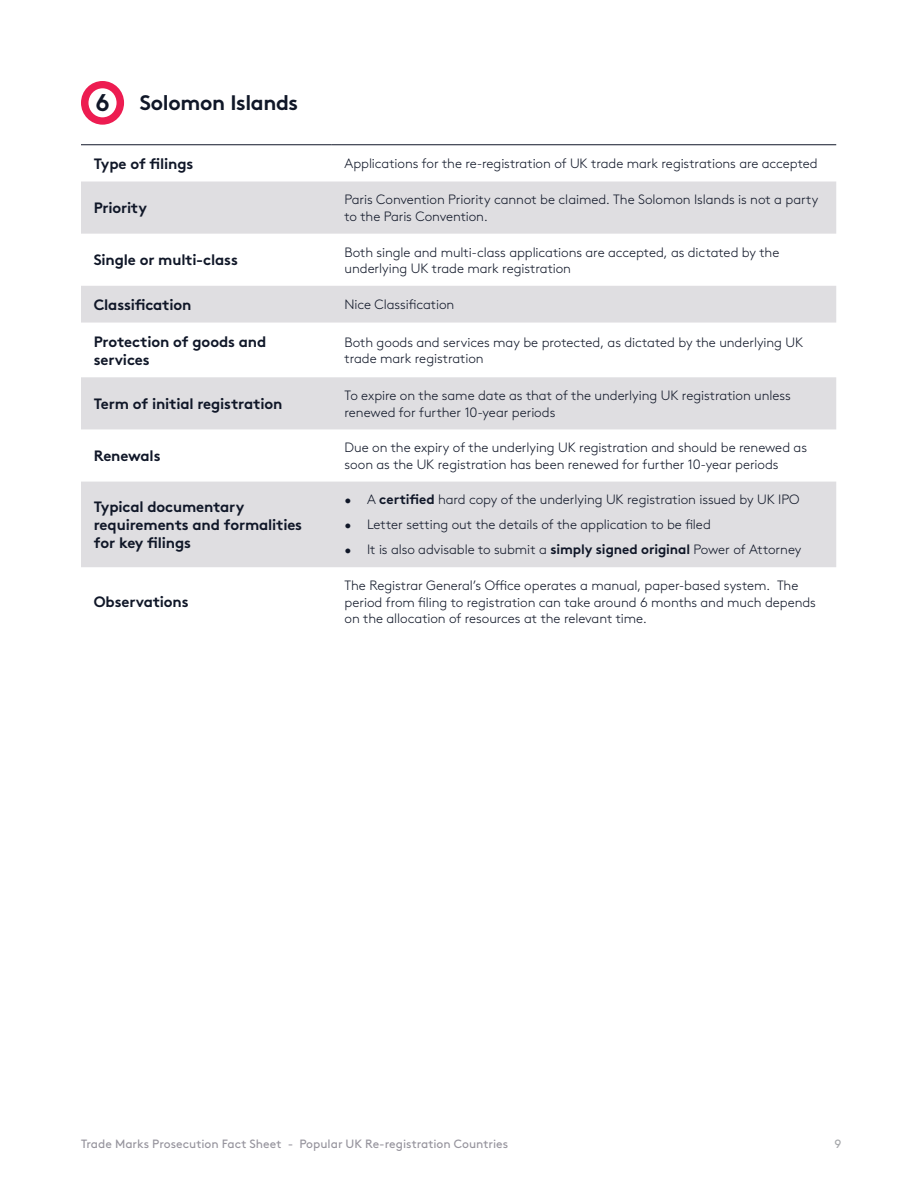
<style>
.page{position:relative;width:918px;height:1188px;background:#fff}
.page>*{position:absolute;margin:0;border:0;box-sizing:border-box;transform-origin:0 0}
.t1{font:700 24.15px "Brown Std";color:#101728}
.t2{font:700 21px "Brown Std";letter-spacing:-.015em;color:#101728}
.t3{font:700 15px/18px "Brown Std";letter-spacing:-.01em;color:#101728}
.t4{font:300 13.5px/16.5px "Brown Std";letter-spacing:-.005em;color:#101728}
.t5{font:12px "Brown Std";color:#96949d}
.t6{font:12px "Brown Std";color:#a7a9ac}
.s1{font-weight:700}
</style>
<div class="page">
<svg style="left:81px;top:81px;width:43px;height:44px"></svg>
<svg style="left:81px;top:145px;width:755px;height:37px"></svg>
<svg style="left:81px;top:182px;width:755px;height:385px;fill:#dfdee1"></svg>
<hr style="left:81px;top:144px;width:251px;height:1px;background:#101728">
<hr style="left:332px;top:144px;width:504px;height:1px;background:#101728">
<h1 class="t1" style="left:95px;top:88px;width:16px">6</h1>
<h2 class="t2" style="left:140px;top:90px;width:160px">Solomon Islands</h2>
<p class="t3" style="left:94px;top:154px;width:101px">Type of filings</p>
<p class="t4" style="left:345px;top:155px;width:475px">Applications for the re-registration of UK trade mark registrations are accepted</p>
<p class="t3" style="left:94px;top:199px;width:55px">Priority</p>
<p class="t4" style="left:345px;top:192px;width:475px">Paris Convention Priority cannot be claimed. The Solomon Islands is not a party to the Paris Convention.</p>
<p class="t3" style="left:94px;top:251px;width:146px">Single or multi-class</p>
<p class="t4" style="left:345px;top:244px;width:436px">Both single and multi-class applications are accepted, as dictated by the underlying UK trade mark registration</p>
<p class="t3" style="left:94px;top:295px;width:99px">Classification</p>
<p class="t4" style="left:345px;top:297px;width:111px">Nice Classification</p>
<p class="t3" style="left:94px;top:332px;width:174px">Protection of goods and services</p>
<p class="t4" style="left:345px;top:334px;width:460px">Both goods and services may be protected, as dictated by the underlying UK trade mark registration</p>
<p class="t3" style="left:94px;top:395px;width:190px">Term of initial registration</p>
<p class="t4" style="left:345px;top:387px;width:448px">To expire on the same date as that of the underlying UK registration unless renewed for further 10-year periods</p>
<p class="t3" style="left:94px;top:447px;width:68px">Renewals</p>
<p class="t4" style="left:345px;top:440px;width:464px">Due on the expiry of the underlying UK registration and should be renewed as soon as the UK registration has been renewed for further 10-year periods</p>
<p class="t3" style="left:94px;top:498px;width:210px">Typical documentary requirements and formalities for key filings</p>
<p class="t4" style="left:345px;top:492px;width:456px">• A <span class="s1">certified</span> hard copy of the underlying UK registration issued by UK IPO</p>
<p class="t4" style="left:345px;top:517px;width:368px">• Letter setting out the details of the application to be filed</p>
<p class="t4" style="left:345px;top:542px;width:458px">• It is also advisable to submit a <span class="s1">simply signed original</span> Power of Attorney</p>
<p class="t3" style="left:94px;top:593px;width:96px">Observations</p>
<p class="t4" style="left:345px;top:577px;width:473px">The Registrar General’s Office operates a manual, paper-based system. The period from filing to registration can take around 6 months and much depends on the allocation of resources at the relevant time.</p>
<p class="t5" style="left:81px;top:1136px;width:429px">Trade Marks Prosecution Fact Sheet - Popular UK Re-registration Countries</p>
<p class="t6" style="left:835px;top:1136px;width:9px">9</p>
</div>
